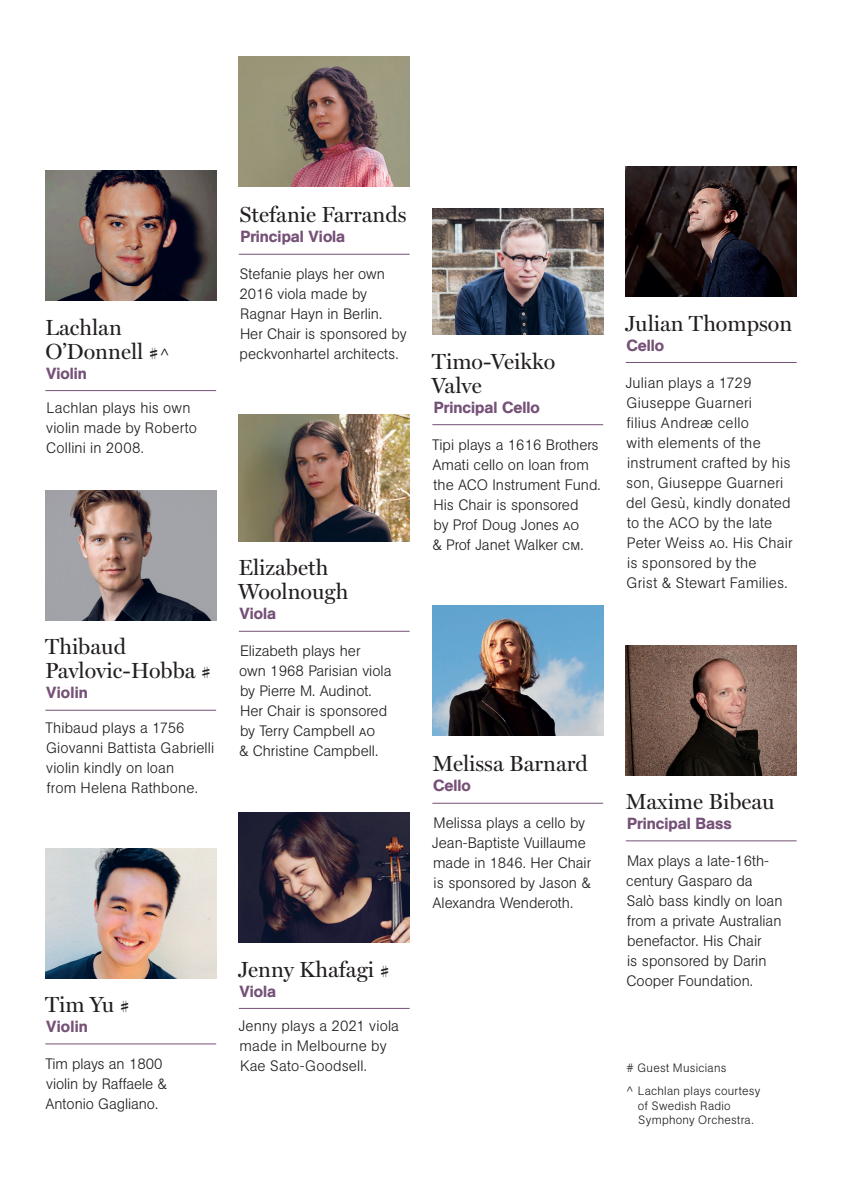
<style>
.page{position:relative;width:842px;height:1191px;background:#fff}
.page>*{position:absolute;margin:0;border:0;box-sizing:border-box;transform-origin:0 0}
.t1{font:22px/24px "Miller Display";color:#231f20}
.t2{font:500 16px "AG Book Std";color:#755077}
.t3{font:300 15px/20px "AG Book Std";color:#231f20}
.t4{font:300 12px/23px "AG Book Std";letter-spacing:.025em;color:#231f20}
.s1{font-size:18px}
.s2{font-family:"AG Book Std";font-weight:300;font-size:16px}
</style>
<div class="page">
<hr style="left:239px;top:631px;width:171px;height:1px;background:#755077">
<img style="left:239px;top:415px;width:171px;height:126px">
<hr style="left:432px;top:424px;width:171px;height:1px;background:#755077">
<img style="left:432px;top:208px;width:171px;height:127px">
<img style="left:626px;top:645px;width:171px;height:130px">
<hr style="left:626px;top:840px;width:171px;height:1px;background:#755077">
<hr style="left:239px;top:254px;width:171px;height:1px;background:#755077">
<img style="left:239px;top:57px;width:171px;height:130px">
<img style="left:626px;top:167px;width:171px;height:130px">
<hr style="left:626px;top:362px;width:171px;height:1px;background:#755077">
<img style="left:432px;top:605px;width:171px;height:131px">
<hr style="left:432px;top:802px;width:171px;height:1px;background:#755077">
<img style="left:45px;top:848px;width:171px;height:130px">
<hr style="left:45px;top:1043px;width:171px;height:1px;background:#755077">
<img style="left:45px;top:490px;width:171px;height:130px">
<hr style="left:45px;top:709px;width:171px;height:1px;background:#755077">
<img style="left:45px;top:171px;width:171px;height:130px">
<hr style="left:45px;top:390px;width:171px;height:1px;background:#755077">
<img style="left:239px;top:812px;width:171px;height:130px">
<hr style="left:239px;top:1008px;width:171px;height:1px;background:#755077">
<h1 class="t1" style="left:45px;top:315px;width:127px">Lachlan<br>O’Donnell <span class="s1">#</span><span class="s2">^</span></h1>
<p class="t2" style="left:46px;top:363px;width:42px">Violin</p>
<p class="t3" style="left:46px;top:398px;width:152px">Lachlan plays his own violin made by Roberto<br>Collini in 2008.</p>
<h1 class="t1" style="left:45px;top:634px;width:168px">Thibaud<br>Pavlovic-Hobba <span class="s1">#</span></h1>
<p class="t2" style="left:46px;top:683px;width:43px">Violin</p>
<p class="t3" style="left:45px;top:717px;width:170px">Thibaud plays a 1756<br>Giovanni Battista Gabrielli violin kindly on loan<br>from Helena Rathbone.</p>
<h1 class="t1" style="left:45px;top:992px;width:86px">Tim Yu <span class="s1">#</span></h1>
<p class="t2" style="left:46px;top:1016px;width:43px">Violin</p>
<p class="t3" style="left:45px;top:1054px;width:123px">Tim plays an 1800 violin by Raffaele &amp;<br>Antonio Gagliano.</p>
<h1 class="t1" style="left:239px;top:203px;width:169px">Stefanie Farrands</h1>
<p class="t2" style="left:240px;top:227px;width:106px">Principal Viola</p>
<p class="t3" style="left:239px;top:264px;width:169px">Stefanie plays her own<br>2016 viola made by<br>Ragnar Hayn in Berlin.<br>Her Chair is sponsored by peckvonhartel architects.</p>
<h1 class="t1" style="left:238px;top:555px;width:112px">Elizabeth<br>Woolnough</h1>
<p class="t2" style="left:240px;top:604px;width:38px">Viola</p>
<p class="t3" style="left:239px;top:641px;width:154px">Elizabeth plays her<br>own 1968 Parisian viola by Pierre M. Audinot.<br>Her Chair is sponsored by Terry Campbell ao<br>&amp; Christine Campbell.</p>
<h1 class="t1" style="left:238px;top:956px;width:153px">Jenny Khafagi <span class="s1">#</span></h1>
<p class="t2" style="left:240px;top:981px;width:38px">Viola</p>
<p class="t3" style="left:239px;top:1015px;width:162px">Jenny plays a 2021 viola made in Melbourne by<br>Kae Sato-Goodsell.</p>
<h1 class="t1" style="left:431px;top:349px;width:125px">Timo-Veikko<br>Valve</h1>
<p class="t2" style="left:434px;top:397px;width:107px">Principal Cello</p>
<p class="t3" style="left:432px;top:435px;width:170px">Tipi plays a 1616 Brothers<br>Amati cello on loan from the ACO Instrument Fund.<br>His Chair is sponsored<br>by Prof Doug Jones ao<br>&amp; Prof Janet Walker cm.</p>
<h1 class="t1" style="left:432px;top:751px;width:157px">Melissa Barnard</h1>
<p class="t2" style="left:433px;top:776px;width:39px">Cello</p>
<p class="t3" style="left:432px;top:813px;width:160px">Melissa plays a cello by<br>Jean-Baptiste Vuillaume made in 1846. Her Chair is sponsored by Jason &amp;<br>Alexandra Wenderoth.</p>
<h1 class="t1" style="left:625px;top:311px;width:169px">Julian Thompson</h1>
<p class="t2" style="left:627px;top:335px;width:39px">Cello</p>
<p class="t3" style="left:626px;top:372px;width:168px">Julian plays a 1729<br>Giuseppe Guarneri<br>filius Andreæ cello<br>with elements of the instrument crafted by his son, Giuseppe Guarneri del Gesù, kindly donated to the ACO by the late<br>Peter Weiss ao. His Chair is sponsored by the<br>Grist &amp; Stewart Families.</p>
<h1 class="t1" style="left:626px;top:789px;width:150px">Maxime Bibeau</h1>
<p class="t2" style="left:627px;top:813px;width:106px">Principal Bass</p>
<p class="t3" style="left:626px;top:851px;width:158px">Max plays a late-16th&shy;century Gasparo da<br>Salò bass kindly on loan from a private Australian benefactor. His Chair<br>is sponsored by Darin<br>Cooper Foundation.</p>
<p class="t4" style="left:626px;top:1057px;width:136px"># Guest Musicians<br>^ Lachlan plays courtesy</p>
<p class="t4" style="left:638px;top:1098px;width:117px;line-height:14.4px">of Swedish Radio<br>Symphony Orchestra.</p>
</div>
